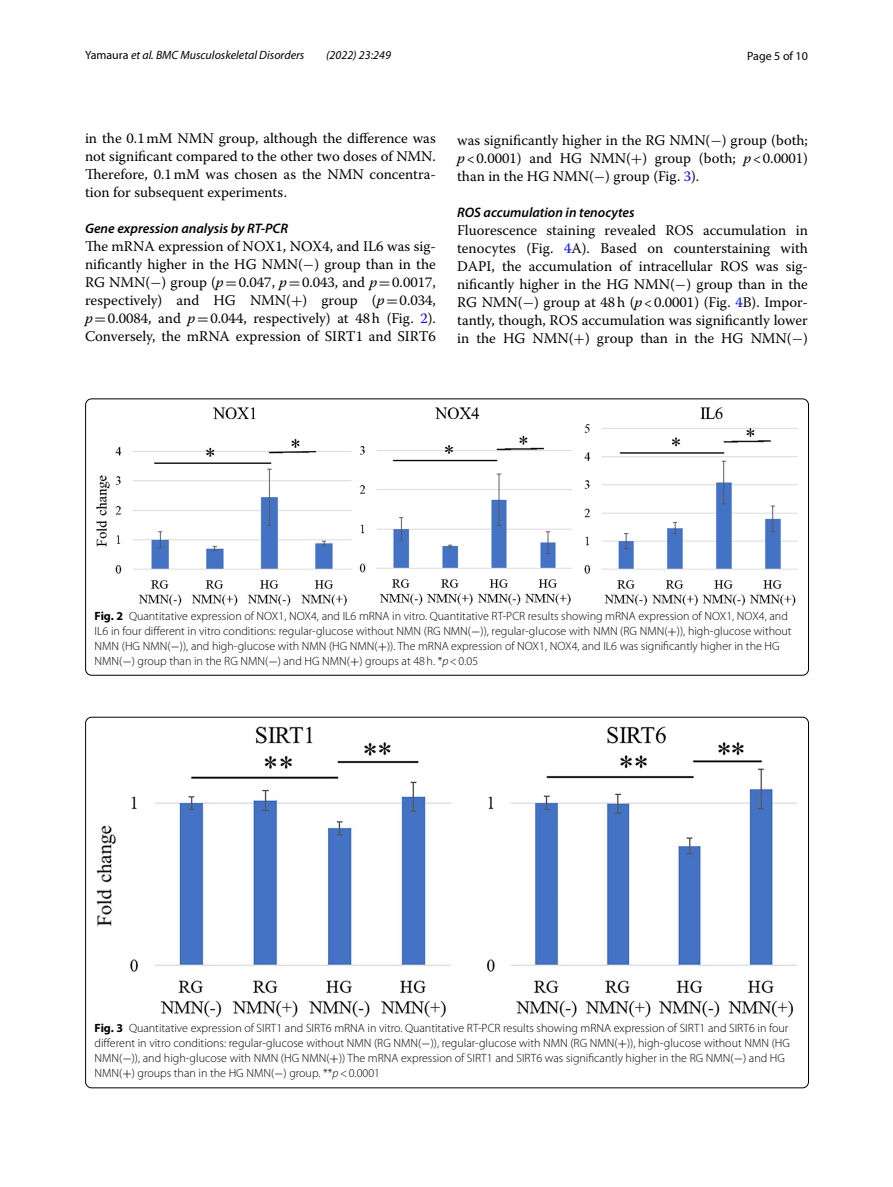
<style>
.page{position:relative;width:893px;height:1187px;background:#fff}
.page>*{position:absolute;margin:0;border:0;box-sizing:border-box;transform-origin:0 0}
.t1{font:14.7px/18px "Warnock Pro";color:#000;text-align:justify}
.t2{font:italic 600 13.8px "Myriad Pro";color:#000}
.t3{font:300 12px/15px "Myriad Pro";color:#000}
.t4{font:italic 12px "Myriad Pro";color:#000}
.t5{font:12px "Myriad Pro";color:#000}
.s1{font-style:normal}
.s2{font-family:"MTSY"}
.s3{font-style:italic}
.s4{color:#00f}
.s5{font-weight:700}
.s6{font-family:"MTSY";font-weight:400}
</style>
<div class="page">
<img style="left:97px;top:408px;width:700px;height:197px">
<img style="left:97px;top:726px;width:700px;height:291px">
<p class="t4" style="left:85px;top:48px;width:221px"><span class="s1">Yamaura</span> et al. BMC Musculoskeletal Disorders</p>
<p class="t4" style="left:326px;top:48px;width:66px">(2022) 23:249</p>
<p class="t5" style="left:747px;top:48px;width:62px">Page 5 of 10</p>
<p class="t1" style="left:85px;top:128px;width:352px">in the 0.1mM NMN group, although the difference was not significant compared to the other two doses of NMN.<br>Therefore, 0.1mM was chosen as the NMN concentra&shy;tion for subsequent experiments.</p>
<p class="t2" style="left:85px;top:219px;width:205px">Gene expression analysis by RT‑PCR</p>
<p class="t1" style="left:85px;top:236px;width:352px">The mRNA expression of NOX1, NOX4, and IL6 was sig&shy;nificantly higher in the HG NMN(<span class="s2">−</span>) group than in the RG NMN(<span class="s2">−</span>) group (<span class="s3">p</span><span class="s2">=</span>0.047, <span class="s3">p</span><span class="s2">=</span>0.043, and <span class="s3">p</span><span class="s2">=</span>0.0017, respectively) and HG NMN(<span class="s2">+</span>) group (<span class="s3">p</span><span class="s2">=</span>0.034, <span class="s3">p</span><span class="s2">=</span>0.0084, and <span class="s3">p</span><span class="s2">=</span>0.044, respectively) at 48h (Fig. <span class="s4">2</span>).<br>Conversely, the mRNA expression of SIRT1 and SIRT6</p>
<p class="t1" style="left:457px;top:130px;width:352px">was significantly higher in the RG NMN(<span class="s2">−</span>) group (both; <span class="s3">p</span>&lt;0.0001) and HG NMN(<span class="s2">+</span>) group (both; <span class="s3">p</span>&lt;0.0001) than in the HG NMN(<span class="s2">−</span>) group (Fig. <span class="s4">3</span>).</p>
<p class="t2" style="left:457px;top:203px;width:179px">ROS accumulation in tenocytes</p>
<p class="t1" style="left:457px;top:221px;width:352px">Fluorescence staining revealed ROS accumulation in tenocytes (Fig. <span class="s4">4</span>A). Based on counterstaining with DAPI, the accumulation of intracellular ROS was sig&shy;nificantly higher in the HG NMN(<span class="s2">−</span>) group than in the RG NMN(<span class="s2">−</span>) group at 48h (<span class="s3">p</span>&lt;0.0001) (Fig. <span class="s4">4</span>B). Impor&shy;tantly, though, ROS accumulation was significantly lower in the HG NMN(<span class="s2">+</span>) group than in the HG NMN(<span class="s2">−</span>)</p>
<p class="t3" style="left:95px;top:609px;width:698px"><span class="s5">Fig. 2</span> Quantitative expression of NOX1, NOX4, and IL6 mRNA in vitro. Quantitative RT-PCR results showing mRNA expression of NOX1, NOX4, and IL6 in four different in vitro conditions: regular-glucose without NMN (RG NMN(<span class="s6">−</span>)), regular-glucose with NMN (RG NMN(<span class="s6">+</span>)), high-glucose without NMN (HG NMN(<span class="s6">−</span>)), and high-glucose with NMN (HG NMN(<span class="s6">+</span>)). The mRNA expression of NOX1, NOX4, and IL6 was significantly higher in the HG NMN(<span class="s6">−</span>) group than in the RG NMN(<span class="s6">−</span>) and HG NMN(<span class="s6">+</span>) groups at 48h. *<span class="s3">p</span>&lt;0.05</p>
<p class="t3" style="left:95px;top:1021px;width:697px"><span class="s5">Fig. 3</span> Quantitative expression of SIRT1 and SIRT6 mRNA in vitro. Quantitative RT-PCR results showing mRNA expression of SIRT1 and SIRT6 in four different in vitro conditions: regular-glucose without NMN (RG NMN(<span class="s6">−</span>)), regular-glucose with NMN (RG NMN(<span class="s6">+</span>)), high-glucose without NMN (HG NMN(<span class="s6">−</span>)), and high-glucose with NMN (HG NMN(<span class="s6">+</span>)) The mRNA expression of SIRT1 and SIRT6 was significantly higher in the RG NMN(<span class="s6">−</span>) and HG NMN(<span class="s6">+</span>) groups than in the HG NMN(<span class="s6">−</span>) group. **<span class="s3">p</span>&lt;0.0001</p>
</div>
